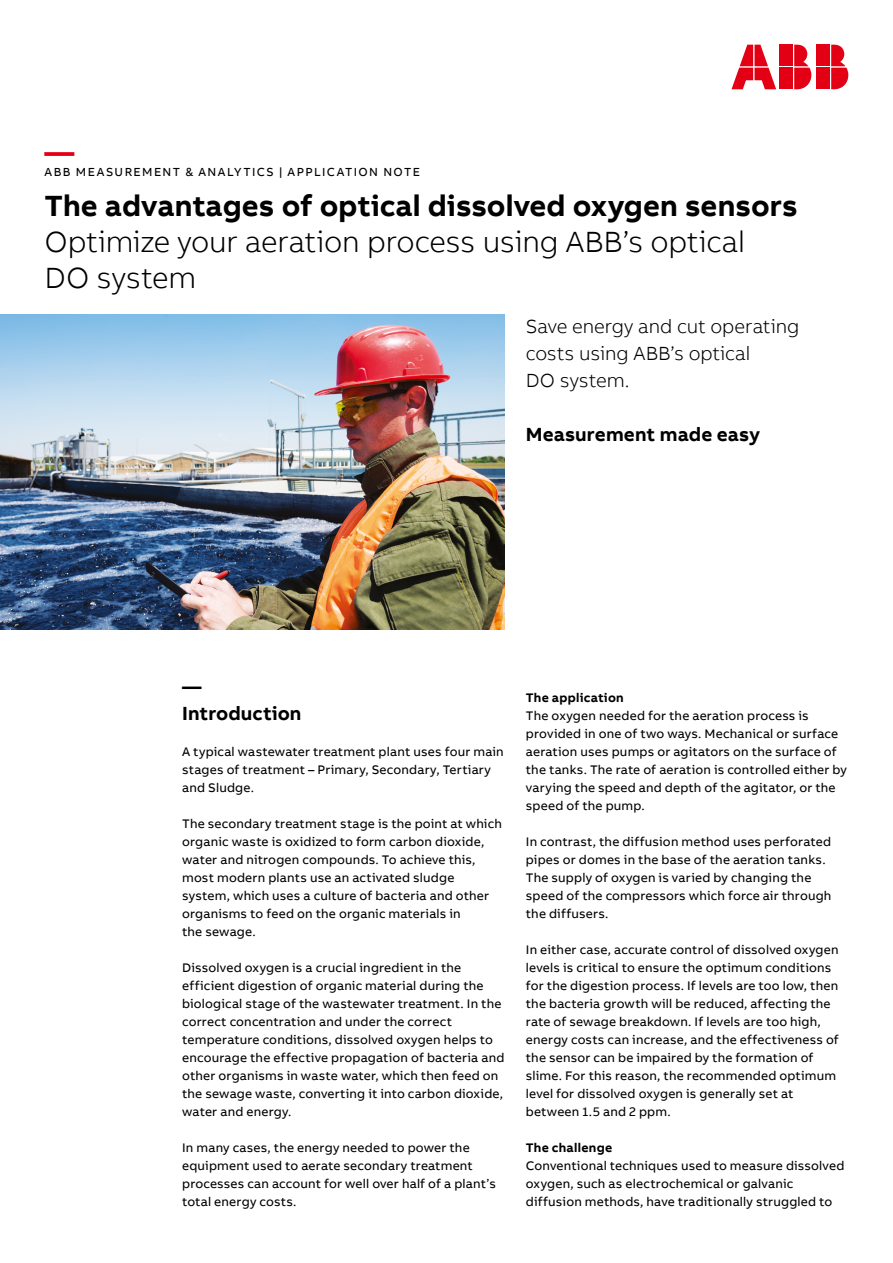
<style>
.page{position:relative;width:893px;height:1263px;background:#fff}
.page>*{position:absolute;margin:0;border:0;box-sizing:border-box;transform-origin:0 0}
.t1{font:300 30px/36px "AB Bvoice";letter-spacing:-.005em;color:#000}
.t2{font:700 30px "AB Bvoice";color:#000}
.t3{font:700 30px "AB Bvoice";color:#e30015}
.t4{font:300 19.5px/27px "AB Bvoice";letter-spacing:-.005em;color:#000}
.t5{font:700 19.5px/27px "AB Bvoice";letter-spacing:.005em;color:#000}
.t6{font:12.75px/18px "AB Bvoice";letter-spacing:.015em;color:#000}
.t7{font:700 12.75px "AB Bvoice";letter-spacing:.02em;color:#000}
.t8{font:12px "AB Bvoice";letter-spacing:.12em;color:#000}
</style>
<div class="page">
<img style="left:0;top:315px;width:505px;height:315px">
<div style="left:817px;top:45px;width:13px;height:21px;background:#e30015"></div>
<div style="left:817px;top:68px;width:13px;height:21px;background:#e30015"></div>
<svg style="left:831px;top:45px;width:17px;height:44px"></svg>
<svg style="left:731px;top:45px;width:45px;height:44px"></svg>
<div style="left:780px;top:45px;width:13px;height:21px;background:#e30015"></div>
<div style="left:780px;top:68px;width:13px;height:21px;background:#e30015"></div>
<svg style="left:794px;top:45px;width:17px;height:44px"></svg>
<h1 class="t3" style="left:45px;top:132px;width:31px">—</h1>
<p class="t8" style="left:45px;top:165px;width:377px">ABB MEASUREMENT &amp; ANALYTICS | APPLICATION NOTE</p>
<h1 class="t2" style="left:45px;top:186px;width:755px">The advantages of optical dissolved oxygen sensors</h1>
<h1 class="t1" style="left:45px;top:223px;width:702px">Optimize your aeration process using ABB’s optical<br>DO system</h1>
<h2 class="t4" style="left:526px;top:313px;width:275px">Save energy and cut operating costs using ABB’s optical<br>DO system.</h2>
<h2 class="t5" style="left:526px;top:421px;width:236px">Measurement made easy</h2>
<h2 class="t5" style="left:182px;top:673px;width:121px">—<br>Introduction</h2>
<p class="t6" style="left:182px;top:742px;width:323px">A typical wastewater treatment plant uses four main stages of treatment – Primary, Secondary, Tertiary and Sludge.</p>
<p class="t6" style="left:182px;top:814px;width:321px">The secondary treatment stage is the point at which organic waste is oxidized to form carbon dioxide, water and nitrogen compounds. To achieve this, most modern plants use an activated sludge system, which uses a culture of bacteria and other organisms to feed on the organic materials in<br>the sewage.</p>
<p class="t6" style="left:182px;top:958px;width:324px">Dissolved oxygen is a crucial ingredient in the efficient digestion of organic material during the biological stage of the wastewater treatment. In the correct concentration and under the correct temperature conditions, dissolved oxygen helps to encourage the effective propagation of bacteria and other organisms in waste water, which then feed on the sewage waste, converting it into carbon dioxide, water and energy.</p>
<p class="t6" style="left:182px;top:1138px;width:315px">In many cases, the energy needed to power the equipment used to aerate secondary treatment processes can account for well over half of a plant’s total energy costs.</p>
<p class="t7" style="left:526px;top:689px;width:99px">The application</p>
<p class="t6" style="left:526px;top:706px;width:323px">The oxygen needed for the aeration process is provided in one of two ways. Mechanical or surface aeration uses pumps or agitators on the surface of the tanks. The rate of aeration is controlled either by varying the speed and depth of the agitator, or the speed of the pump.</p>
<p class="t6" style="left:526px;top:833px;width:307px">In contrast, the diffusion method uses perforated pipes or domes in the base of the aeration tanks.<br>The supply of oxygen is varied by changing the speed of the compressors which force air through the diffusers.</p>
<p class="t6" style="left:526px;top:941px;width:314px">In either case, accurate control of dissolved oxygen levels is critical to ensure the optimum conditions for the digestion process. If levels are too low, then the bacteria growth will be reduced, affecting the rate of sewage breakdown. If levels are too high, energy costs can increase, and the effectiveness of the sensor can be impaired by the formation of slime. For this reason, the recommended optimum level for dissolved oxygen is generally set at between 1.5 and 2 ppm.</p>
<p class="t7" style="left:526px;top:1139px;width:88px">The challenge</p>
<p class="t6" style="left:526px;top:1157px;width:320px">Conventional techniques used to measure dissolved oxygen, such as electrochemical or galvanic diffusion methods, have traditionally struggled to</p>
</div>
